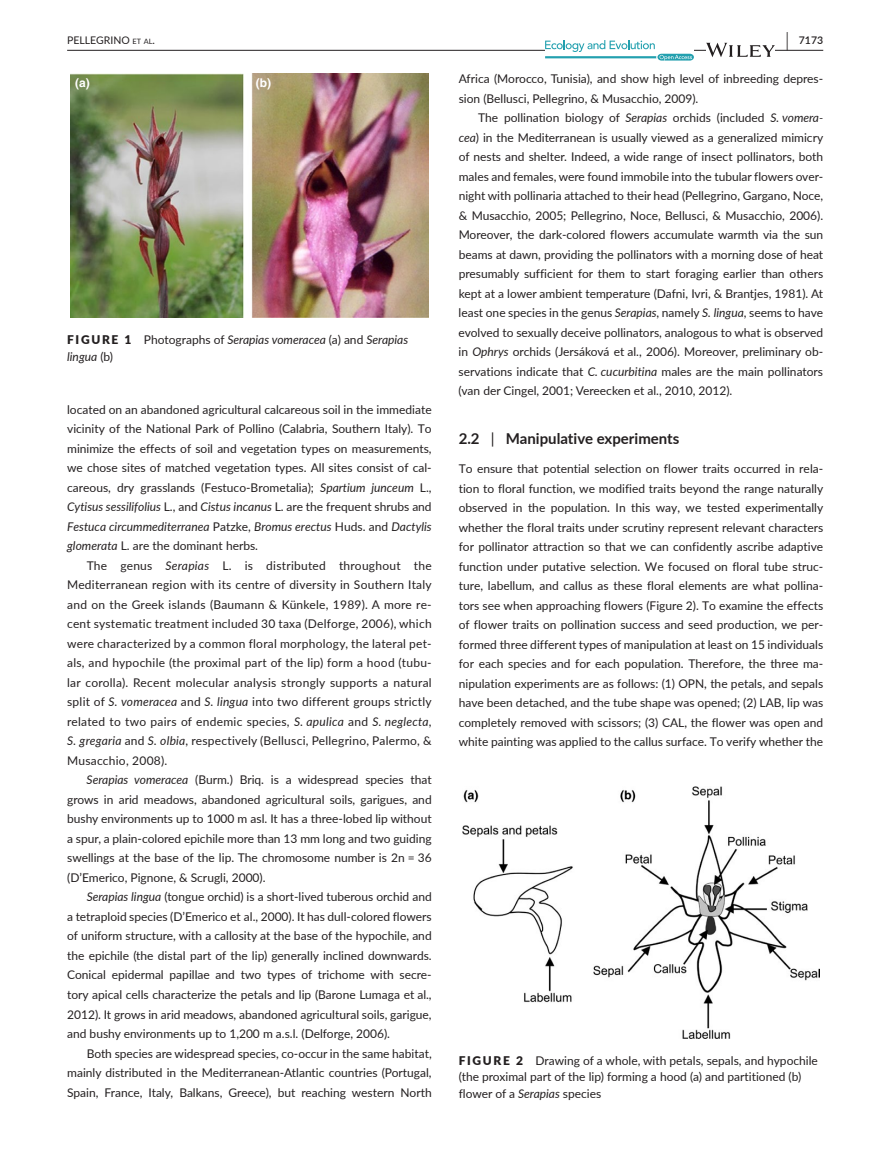
<style>
.page{position:relative;width:893px;height:1174px;background:#fff}
.page>*{position:absolute;margin:0;border:0;box-sizing:border-box;transform-origin:0 0}
.t1{font:600 19.5px "Lato";color:#231f20;scale:.48 1}
.t2{font:700 15px "Lato";color:#231f20}
.t3{font:12px/19.5px "Lato";color:#231f20;text-align:justify}
.t4{font:italic 12px/16.5px "Lato";color:#231f20}
.t5{font:700 12px "Helvetica";color:#fff}
.t6{font:10.5px "Lato";color:#231f20}
.t7{font:600 10.5px "Lato";color:#231f20}
.s1{font-size:7.35px}
.s2{font-weight:900;font-style:normal}
.s3{font-style:normal}
.s4{font-style:italic}
.s5{font-weight:400}
.s6{font-weight:900}
</style>
<div class="page">
<hr style="left:67px;top:50px;width:756px;height:1px;background:#231f20">
<svg style="left:545px;top:40px;width:149px;height:21px"></svg>
<svg style="left:706px;top:43px;width:69px;height:14px"></svg>
<div style="left:67px;top:73px;width:365px;height:244px;background:linear-gradient(to bottom,#fff,#fff)"></div>
<img style="left:71px;top:73px;width:357px;height:244px">
<img style="left:462px;top:786px;width:357px;height:252px">
<h1 class="t1" style="left:786px;top:26px;width:7px">|</h1>
<p class="t6" style="left:67px;top:33px;width:89px">PELLEGRINO <span class="s1">et al</span>.</p>
<p class="t7" style="left:799px;top:33px;width:26px">7173</p>
<p class="t5" style="left:75px;top:75px;width:16px">(a)</p>
<p class="t5" style="left:256px;top:75px;width:17px">(b)</p>
<p class="t4" style="left:67px;top:331px;width:342px"><span class="s2">FIGURE 1</span> <span class="s3">Photographs of</span> Serapias vomeracea <span class="s3">(a) and</span> Serapias lingua <span class="s3">(b)</span></p>
<p class="t3" style="left:67px;top:399px;width:366px">located on an abandoned agricultural calcareous soil in the immediate vicinity of the National Park of Pollino (Calabria, Southern Italy). To minimize the effects of soil and vegetation types on measurements, we chose sites of matched vegetation types. All sites consist of cal&shy;careous, dry grasslands (Festuco-Brometalia); <span class="s4">Spartium junceum</span> L., <span class="s4">Cytisus sessilifolius</span> L., and <span class="s4">Cistus incanus</span> L. are the frequent shrubs and <span class="s4">Festuca circummediterranea</span> Patzke, <span class="s4">Bromus erectus</span> Huds. and <span class="s4">Dactylis glomerata</span> L. are the dominant herbs.</p>
<p class="t3" style="left:67px;top:555px;width:366px;text-indent:20px">The genus <span class="s4">Serapias</span> L. is distributed throughout the Mediterranean region with its centre of diversity in Southern Italy and on the Greek islands (Baumann &amp; Künkele, 1989). A more re&shy;cent systematic treatment included 30 taxa (Delforge, 2006), which were characterized by a common floral morphology, the lateral pet&shy;als, and hypochile (the proximal part of the lip) form a hood (tubu&shy;lar corolla). Recent molecular analysis strongly supports a natural split of <span class="s4">S. vomeracea</span> and <span class="s4">S. lingua</span> into two different groups strictly related to two pairs of endemic species, <span class="s4">S. apulica</span> and <span class="s4">S. neglecta</span>, <span class="s4">S. gregaria</span> and <span class="s4">S. olbia</span>, respectively (Bellusci, Pellegrino, Palermo, &amp; Musacchio, 2008).</p>
<p class="t3" style="left:67px;top:769px;width:366px;text-indent:19px"><span class="s4">Serapias vomeracea</span> (Burm.) Briq. is a widespread species that grows in arid meadows, abandoned agricultural soils, garigues, and bushy environments up to 1000 m asl. It has a three-lobed lip without a spur, a plain-colored epichile more than 13 mm long and two guiding swellings at the base of the lip. The chromosome number is 2n = 36 (D’Emerico, Pignone, &amp; Scrugli, 2000).</p>
<p class="t3" style="left:67px;top:886px;width:366px;text-indent:20px"><span class="s4">Serapias lingua</span> (tongue orchid) is a short-lived tuberous orchid and a tetraploid species (D’Emerico et al., 2000). It has dull-colored flowers of uniform structure, with a callosity at the base of the hypochile, and the epichile (the distal part of the lip) generally inclined downwards.<br>Conical epidermal papillae and two types of trichome with secre&shy;tory apical cells characterize the petals and lip (Barone Lumaga et al., 2012). It grows in arid meadows, abandoned agricultural soils, garigue, and bushy environments up to 1,200 m a.s.l. (Delforge, 2006).</p>
<p class="t3" style="left:67px;top:1042px;width:366px;text-indent:19px">Both species are widespread species, co-occur in the same habitat, mainly distributed in the Mediterranean-Atlantic countries (Portugal, Spain, France, Italy, Balkans, Greece), but reaching western North</p>
<p class="t3" style="left:459px;top:68px;width:366px">Africa (Morocco, Tunisia), and show high level of inbreeding depres&shy;sion (Bellusci, Pellegrino, &amp; Musacchio, 2009).</p>
<p class="t3" style="left:459px;top:107px;width:366px;text-indent:20px">The pollination biology of <span class="s4">Serapias</span> orchids (included <span class="s4">S. vomera&shy;cea</span>) in the Mediterranean is usually viewed as a generalized mimicry of nests and shelter. Indeed, a wide range of insect pollinators, both males and females, were found immobile into the tubular flowers over&shy;night with pollinaria attached to their head (Pellegrino, Gargano, Noce, &amp; Musacchio, 2005; Pellegrino, Noce, Bellusci, &amp; Musacchio, 2006).<br>Moreover, the dark-colored flowers accumulate warmth via the sun beams at dawn, providing the pollinators with a morning dose of heat presumably sufficient for them to start foraging earlier than others kept at a lower ambient temperature (Dafni, Ivri, &amp; Brantjes, 1981). At least one species in the genus <span class="s4">Serapias</span>, namely <span class="s4">S. lingua</span>, seems to have evolved to sexually deceive pollinators, analogous to what is observed in <span class="s4">Ophrys</span> orchids (Jersáková et al., 2006). Moreover, preliminary ob&shy;servations indicate that <span class="s4">C. cucurbitina</span> males are the main pollinators (van der Cingel, 2001; Vereecken et al., 2010, 2012).</p>
<p class="t2" style="left:459px;top:427px;width:222px">2.2 <span class="s5">|</span> Manipulative experiments</p>
<p class="t3" style="left:459px;top:458px;width:366px">To ensure that potential selection on flower traits occurred in rela&shy;tion to floral function, we modified traits beyond the range naturally observed in the population. In this way, we tested experimentally whether the floral traits under scrutiny represent relevant characters for pollinator attraction so that we can confidently ascribe adaptive function under putative selection. We focused on floral tube struc&shy;ture, labellum, and callus as these floral elements are what pollina&shy;tors see when approaching flowers (Figure 2). To examine the effects of flower traits on pollination success and seed production, we per&shy;formed three different types of manipulation at least on 15 individuals for each species and for each population. Therefore, the three ma&shy;nipulation experiments are as follows: (1) OPN, the petals, and sepals have been detached, and the tube shape was opened; (2) LAB, lip was completely removed with scissors; (3) CAL, the flower was open and white painting was applied to the callus surface. To verify whether the</p>
<p class="t3" style="left:459px;top:1051px;width:361px;line-height:16.5px;text-align:left"><span class="s6">FIGURE 2</span> Drawing of a whole, with petals, sepals, and hypochile (the proximal part of the lip) forming a hood (a) and partitioned (b) flower of a <span class="s4">Serapias</span> species</p>
</div>
